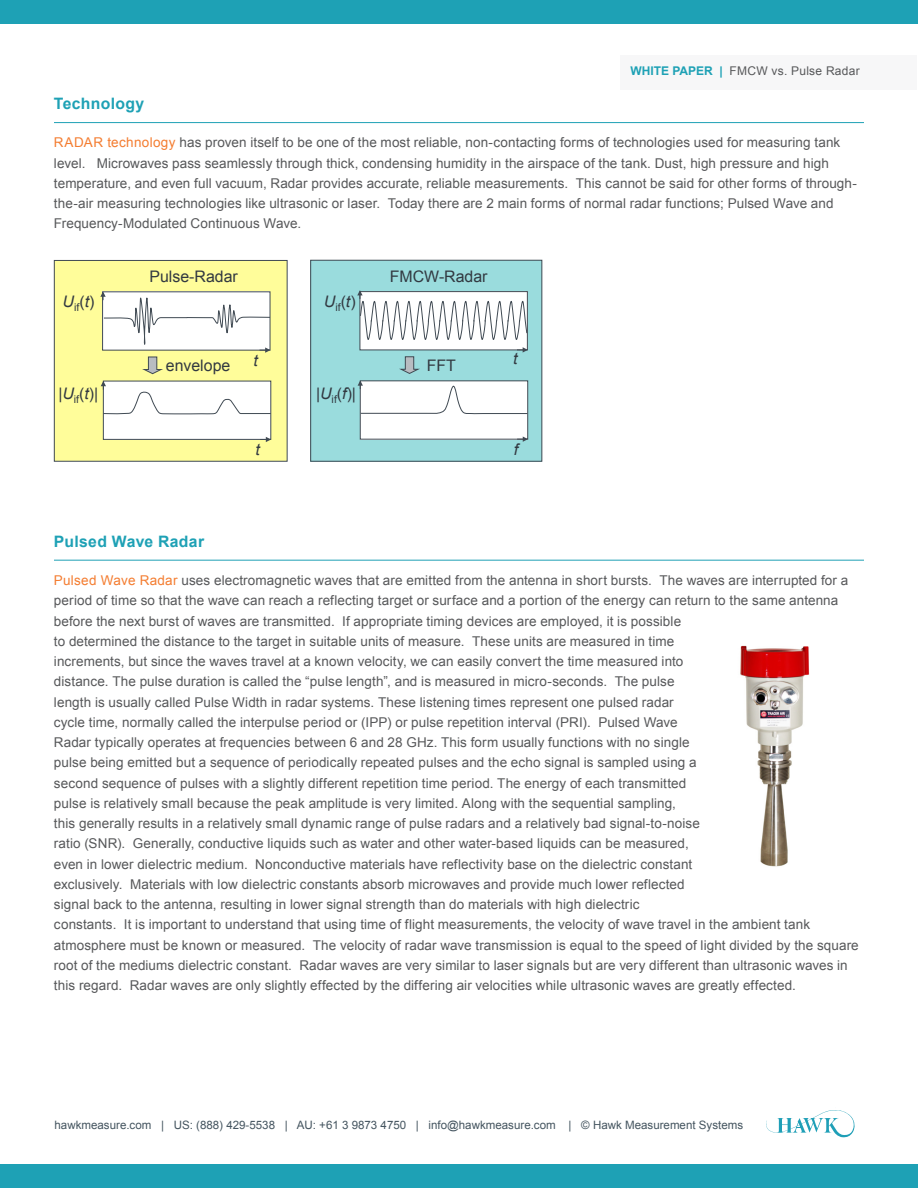
<style>
.page{position:relative;width:918px;height:1188px;background:#fff}
.page>*{position:absolute;margin:0;border:0;box-sizing:border-box;transform-origin:0 0}
.t1{font:15.9px "Arial";color:#323941}
.t2{font:italic 15.9px "Arial";color:#323941}
.SubHeading_A{font:700 15.75px "Arial";letter-spacing:.02em;color:#1ea1b5}
.t3{font:13.5px/20.2px "Arial";letter-spacing:.005em;color:#57585a}
.t4{font:12px "Arial";letter-spacing:.025em;color:#57585a}
.t5{font:11.55px "Arial";color:#455560}
.s1{font-weight:700;color:#1ea1b5}
.s2{color:#f47d31}
.s3{font-style:normal}
</style>
<div class="page">
<div style="left:620px;top:55px;width:297px;height:34px;background:#f7f7f8"></div>
<svg style="left:766px;top:1110px;width:89px;height:27px"></svg>
<div style="left:0;top:0;width:918px;height:24px;background:#1ea1b5"></div>
<div style="left:0;top:1165px;width:918px;height:23px;background:#1ea1b5"></div>
<hr style="left:54px;top:122px;width:810px;height:1px;background:#1ea1b5">
<hr style="left:54px;top:560px;width:810px;height:1px;background:#1ea1b5">
<div style="left:311px;top:260px;width:231px;height:201px;background:#9adcdd"></div>
<div style="left:310px;top:260px;width:232px;height:202px;border:1px solid #404a53"></div>
<div style="left:54px;top:260px;width:233px;height:201px;background:#fffd9a"></div>
<div style="left:54px;top:260px;width:234px;height:202px;border:1px solid #404a53"></div>
<div style="left:103px;top:381px;width:168px;height:58px;background:#fff"></div>
<div style="left:103px;top:381px;width:168px;height:59px;border:1px solid #404a53"></div>
<div style="left:360px;top:381px;width:168px;height:58px;background:#fff"></div>
<svg style="left:101px;top:381px;width:171px;height:34px"></svg>
<svg style="left:358px;top:380px;width:170px;height:35px"></svg>
<svg style="left:517px;top:436px;width:11px;height:6px"></svg>
<svg style="left:357px;top:290px;width:171px;height:84px"></svg>
<svg style="left:100px;top:291px;width:171px;height:84px"></svg>
<svg style="left:260px;top:437px;width:11px;height:5px"></svg>
<img style="left:740px;top:645px;width:70px;height:222px">
<p class="t4" style="left:630px;top:63px;width:231px"><span class="s1">WHITE PAPER |</span> FMCW vs. Pulse Radar</p>
<p class="SubHeading_A" style="left:54px;top:94px;width:92px">Technology</p>
<p class="t3" style="left:54px;top:133px;width:804px"><span class="s2">RADAR technology</span> has proven itself to be one of the most reliable, non-contacting forms of technologies used for measuring tank level. Microwaves pass seamlessly through thick, condensing humidity in the airspace of the tank. Dust, high pressure and high temperature, and even full vacuum, Radar provides accurate, reliable measurements. This cannot be said for other forms of through&shy;the-air measuring technologies like ultrasonic or laser. Today there are 2 main forms of normal radar functions; Pulsed Wave and Frequency-Modulated Continuous Wave.</p>
<p class="t2" style="left:63px;top:291px;width:33px">U<sub>if</sub><span class="s3">(</span>t<span class="s3">)</span></p>
<p class="t2" style="left:58px;top:383px;width:42px">|U<sub>if</sub><span class="s3">(</span>t<span class="s3">)|</span></p>
<p class="t1" style="left:149px;top:266px;width:90px">Pulse-Radar</p>
<p class="t1" style="left:390px;top:266px;width:99px">FMCW-Radar</p>
<p class="t2" style="left:324px;top:291px;width:33px">U<sub>if</sub><span class="s3">(</span>t<span class="s3">)</span></p>
<p class="t2" style="left:253px;top:350px;width:6px">t</p>
<p class="t1" style="left:166px;top:355px;width:66px">envelope</p>
<p class="t1" style="left:427px;top:355px;width:31px">FFT</p>
<p class="t2" style="left:316px;top:383px;width:42px">|U<sub>if</sub><span class="s3">(</span>f<span class="s3">)|</span></p>
<p class="t2" style="left:513px;top:348px;width:6px">t</p>
<p class="t2" style="left:256px;top:439px;width:6px">t</p>
<p class="t2" style="left:514px;top:439px;width:6px">f</p>
<p class="SubHeading_A" style="left:54px;top:531px;width:152px">Pulsed Wave Radar</p>
<p class="t3" style="left:54px;top:570px;width:806px"><span class="s2">Pulsed Wave Radar</span> uses electromagnetic waves that are emitted from the antenna in short bursts. The waves are interrupted for a period of time so that the wave can reach a reflecting target or surface and a portion of the energy can return to the same antenna before the next burst of waves are transmitted. If appropriate timing devices are employed, it is possible<br>to determined the distance to the target in suitable units of measure. These units are measured in time<br>increments, but since the waves travel at a known velocity, we can easily convert the time measured into<br>distance. The pulse duration is called the “pulse length”, and is measured in micro-seconds. The pulse<br>length is usually called Pulse Width in radar systems. These listening times represent one pulsed radar<br>cycle time, normally called the interpulse period or (IPP) or pulse repetition interval (PRI). Pulsed Wave<br>Radar typically operates at frequencies between 6 and 28 GHz. This form usually functions with no single<br>pulse being emitted but a sequence of periodically repeated pulses and the echo signal is sampled using a<br>second sequence of pulses with a slightly different repetition time period. The energy of each transmitted<br>pulse is relatively small because the peak amplitude is very limited. Along with the sequential sampling,<br>this generally results in a relatively small dynamic range of pulse radars and a relatively bad signal-to-noise<br>ratio (SNR). Generally, conductive liquids such as water and other water-based liquids can be measured,<br>even in lower dielectric medium. Nonconductive materials have reflectivity base on the dielectric constant<br>exclusively. Materials with low dielectric constants absorb microwaves and provide much lower reflected<br>signal back to the antenna, resulting in lower signal strength than do materials with high dielectric<br>constants. It is important to understand that using time of flight measurements, the velocity of wave travel in the ambient tank atmosphere must be known or measured. The velocity of radar wave transmission is equal to the speed of light divided by the square root of the mediums dielectric constant. Radar waves are very similar to laser signals but are very different than ultrasonic waves in this regard. Radar waves are only slightly effected by the differing air velocities while ultrasonic waves are greatly effected.</p>
<p class="t5" style="left:55px;top:1118px;width:690px">hawkmeasure.com | US: (888) 429-5538 | AU: +61 3 9873 4750 | info@hawkmeasure.com | © Hawk Measurement Systems</p>
</div>
